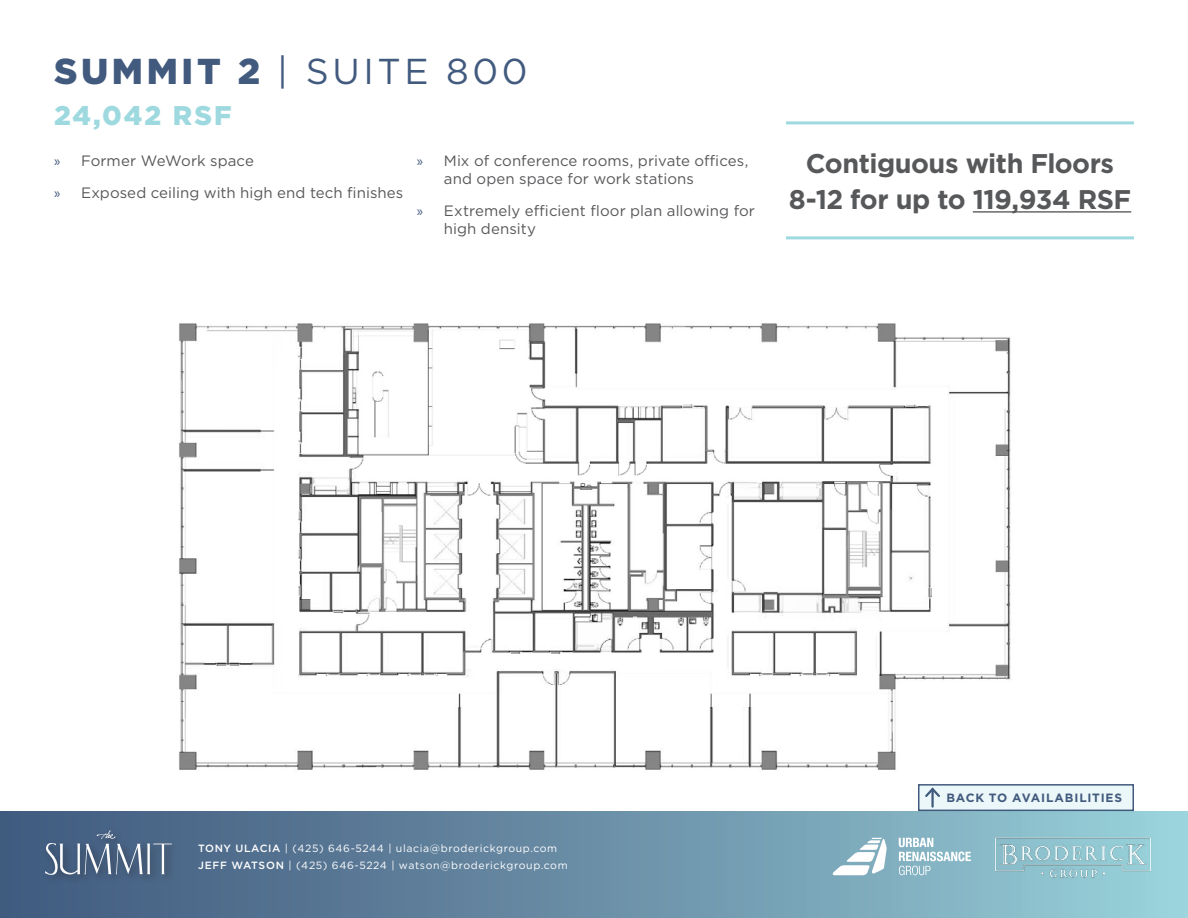
<style>
.page{position:relative;width:1188px;height:918px;background:#fff}
.page>*{position:absolute;margin:0;border:0;box-sizing:border-box;transform-origin:0 0}
.t1{font:36px "Gotham";letter-spacing:.1em;color:#415a7e}
.Table_Subject_2{font:700 27px/36px "Gotham";letter-spacing:-.02em;color:#57585a;text-align:center}
.t2{font:900 27px "Gotham";letter-spacing:.075em;color:#9ed9e0}
.t3{font:15px/18px "Gotham";letter-spacing:.005em;color:#57585a}
.t4{font:700 12px "Gotham";letter-spacing:.065em;color:#415a7e}
.t5{font:10.5px/16.5px "Gotham";letter-spacing:.06em;color:#fff}
.s1{font-weight:900}
.s2{font-family:"Myriad Pro";color:#415a7e}
.s3{font-weight:500}
</style>
<div class="page">
<div style="left:0;top:811px;width:1188px;height:107px;background:linear-gradient(to right,#3e557a,#98cfd8)"></div>
<div style="left:41px;top:827px;width:141px;height:58px;background:#476384"></div>
<svg style="left:45px;top:830px;width:127px;height:46px"></svg>
<img style="left:989px;top:833px;width:167px;height:47px">
<svg style="left:833px;top:838px;width:54px;height:37px"></svg>
<svg style="left:899px;top:838px;width:72px;height:37px;background:#a3c7d2"></svg>
<div style="left:919px;top:785px;width:214px;height:25px;background:#ebf7f8"></div>
<div style="left:918px;top:784px;width:216px;height:27px;border:2px solid #415a7e"></div>
<hr style="left:931px;top:789px;width:3px;height:18px;background:#415a7e">
<svg style="left:925px;top:787px;width:15px;height:12px"></svg>
<img style="left:179px;top:323px;width:843px;height:464px">
<hr style="left:973px;top:211px;width:158px;height:2px;background:#57585a">
<hr style="left:786px;top:121px;width:348px;height:3px;background:#9ed9e0">
<hr style="left:786px;top:236px;width:348px;height:3px;background:#9ed9e0">
<p class="t1" style="left:54px;top:48px;width:475px"><span class="s1">SUMMIT 2</span> | SUITE 800</p>
<p class="t2" style="left:54px;top:96px;width:179px">24,042 RSF</p>
<p class="t3" style="left:54px;top:152px;width:202px"><span class="s2">»</span> Former WeWork space</p>
<p class="t3" style="left:54px;top:183px;width:351px"><span class="s2">»</span> Exposed ceiling with high end tech finishes</p>
<p class="t3" style="left:444px;top:152px;width:306px;text-indent:-27px"><span class="s2">»</span> Mix of conference rooms, private offices, and open space for work stations</p>
<p class="t3" style="left:444px;top:201px;width:313px;text-indent:-27px"><span class="s2">»</span> Extremely efficient floor plan allowing for high density</p>
<p class="Table_Subject_2" style="left:789px;top:145px;width:344px">Contiguous with Floors<br>8-12 for up to 119,934 RSF</p>
<p class="t5" style="left:198px;top:840px;width:371px"><span class="s3">TONY ULACIA</span> | (425) 646-5244 | ulacia@broderickgroup.com<br><span class="s3">JEFF WATSON</span> | (425) 646-5224 | watson@broderickgroup.com</p>
<p class="t4" style="left:947px;top:790px;width:177px">BACK TO AVAILABILITIES</p>
</div>
